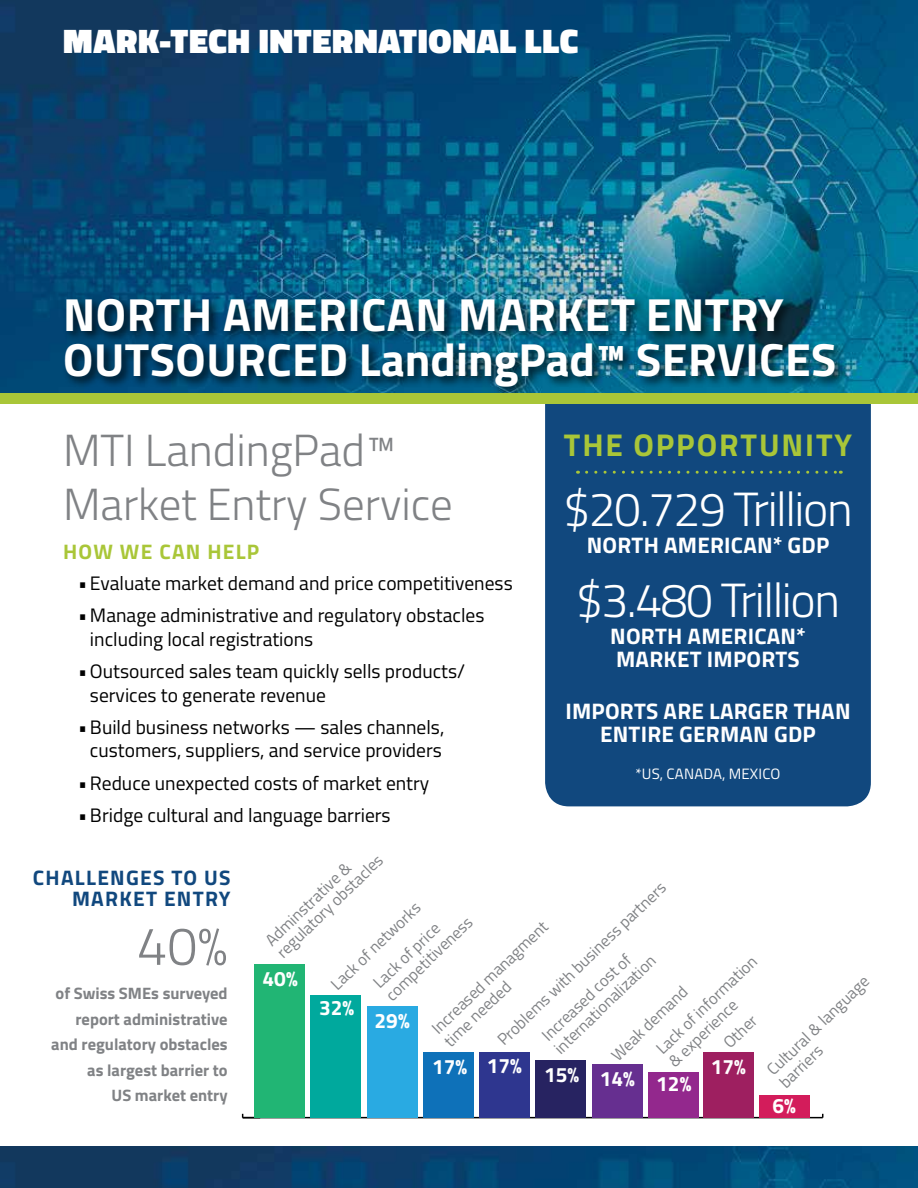
<style>
.page{position:relative;width:918px;height:1188px;background:#fff}
.page>*{position:absolute;margin:0;border:0;box-sizing:border-box;transform-origin:0 0}
.t1{font:300 54px "Titillium";color:#808285}
.t2{font:300 48px "Titillium";letter-spacing:-.03em;color:#fff}
.t3{font:700 46.5px/45px "Titillium";letter-spacing:.01em;color:#fff}
.t4{font:300 45px/54px "Titillium";color:#808285}
.t5{font:900 34.5px "Titillium";letter-spacing:.02em;color:#fff}
.t6{font:700 31.5px "Titillium";letter-spacing:.06em;color:#a9c638}
.t7{font:700 22.5px/22.5px "Titillium";letter-spacing:.01em;color:#fff}
.t8{font:700 21px/21px "Titillium";letter-spacing:.06em;color:#11487e;text-align:right}
.t9{font:700 21px "Titillium";letter-spacing:.06em;color:#a9c638}
.t10{font:700 20.85px "Titillium";color:#fff}
.t11{font:19.5px/23.4px "Titillium";color:#000}
.t12{font:700 16.5px/25.5px "Titillium";color:#808285;text-align:right}
.t13{font:16.35px/17.9px "Titillium";color:#808285}
.t14{font:15px "Titillium";letter-spacing:.01em;color:#fff}
</style>
<div class="page">
<hr style="left:243px;top:1117px;width:580px;height:1px;background:#000">
<svg style="left:242px;top:1114px;width:12px;height:4px"></svg>
<div style="left:703px;top:1053px;width:51px;height:65px;background:#9e1f60"></div>
<div style="left:648px;top:1072px;width:51px;height:46px;background:#93288d"></div>
<div style="left:592px;top:1064px;width:50px;height:54px;background:#662f90"></div>
<div style="left:536px;top:1060px;width:50px;height:58px;background:#272361"></div>
<div style="left:479px;top:1053px;width:51px;height:65px;background:#2e368f"></div>
<div style="left:423px;top:1053px;width:51px;height:65px;background:#0e71b9"></div>
<div style="left:367px;top:1007px;width:50px;height:111px;background:#29aae2"></div>
<div style="left:311px;top:995px;width:50px;height:123px;background:#00a99d"></div>
<div style="left:254px;top:965px;width:51px;height:153px;background:#21b574"></div>
<div style="left:759px;top:1095px;width:50px;height:23px;background:#d31c5b"></div>
<div style="left:545px;top:371px;width:326px;height:435px;background:#11487e;border-radius:24px"></div>
<img style="left:0;top:0;width:918px;height:394px">
<div style="left:62px;top:295px;width:785px;height:104px;background:#000;opacity:.75"></div>
<div style="left:0;top:394px;width:918px;height:10px;background:#a9c638"></div>
<img style="left:0;top:1147px;width:918px;height:41px">
<svg style="left:587px;top:471px;width:254px;height:3px"></svg>
<h3 class="t5" style="left:63px;top:16px;width:517px">MARK-TECH INTERNATIONAL LLC</h3>
<h3 class="t3" style="left:63px;top:290px;width:775px">NORTH AMERICAN MARKET ENTRY<br>OUTSOURCED LandingPad™ SERVICES</h3>
<h3 class="t4" style="left:63px;top:421px;width:391px">MTI LandingPad™<br>Market Entry Service</h3>
<p class="t9" style="left:63px;top:536px;width:198px">HOW WE CAN HELP</p>
<p class="t11" style="left:78px;top:570px;width:436px">• Evaluate market demand and price competitiveness</p>
<p class="t11" style="left:90px;top:603px;width:396px;text-indent:-12px">• Manage administrative and regulatory obstacles including local registrations</p>
<p class="t11" style="left:90px;top:659px;width:377px;text-indent:-12px">•Outsourced sales team quickly sells products/ services to generate revenue</p>
<p class="t11" style="left:78px;top:715px;width:368px;text-align:center">•Build business networks — sales channels, customers, suppliers, and service providers</p>
<p class="t11" style="left:78px;top:770px;width:353px">•Reduce unexpected costs of market entry</p>
<p class="t11" style="left:78px;top:803px;width:314px">•Bridge cultural and language barriers</p>
<h3 class="t6" style="left:564px;top:421px;width:290px">THE OPPORTUNITY</h3>
<h2 class="t2" style="left:563px;top:474px;width:291px">$20.729 Trillion</h2>
<p class="t7" style="left:587px;top:533px;width:244px">NORTH AMERICAN* GDP</p>
<h2 class="t2" style="left:576px;top:566px;width:265px">$3.480 Trillion</h2>
<p class="t7" style="left:610px;top:624px;width:197px">NORTH AMERICAN*<br>MARKET IMPORTS</p>
<p class="t7" style="left:565px;top:699px;width:287px;text-align:center">IMPORTS ARE LARGER THAN<br>ENTIRE GERMAN GDP</p>
<p class="t14" style="left:636px;top:763px;width:146px">*US, CANADA, MEXICO</p>
<p class="t8" style="left:33px;top:866px;width:199px">CHALLENGES TO US<br>MARKET ENTRY</p>
<h1 class="t1" style="left:137px;top:907px;width:92px">40%</h1>
<p class="t12" style="left:51px;top:980px;width:178px">of Swiss SMEs surveyed report administrative and regulatory obstacles as largest barrier to<br>US market entry</p>
<p class="t13" style="left:262px;top:936px;width:142px;line-height:16.4px;rotate:-44deg">Adminstrative &amp; regulatory obstacles</p>
<p class="t13" style="left:515px;top:1007px;width:194px;line-height:27.9px;text-indent:-35px;rotate:-44deg">Problems with business partners<br>Increased cost of</p>
<p class="t13" style="left:323px;top:976px;width:119px;line-height:28.3px;text-align:right;rotate:-44deg">Lack of networks<br>Lack of price</p>
<p class="t13" style="left:382px;top:991px;width:115px;rotate:-44deg">competitiveness</p>
<p class="t13" style="left:428px;top:1024px;width:156px;rotate:-44deg">Increased managment time needed</p>
<p class="t13" style="left:550px;top:1044px;width:136px;rotate:-44deg">internationalization</p>
<p class="t13" style="left:631px;top:1022px;width:135px;line-height:26.2px;text-indent:-36px;rotate:-44deg">Weak demand<br>Lack of information</p>
<p class="t10" style="left:263px;top:963px;width:37px">40%</p>
<p class="t13" style="left:763px;top:1065px;width:136px;rotate:-44deg">Cultural &amp; language barriers</p>
<p class="t10" style="left:772px;top:1090px;width:25px">6%</p>
<p class="t10" style="left:319px;top:992px;width:37px">32%</p>
<p class="t13" style="left:664px;top:1057px;width:91px;rotate:-44deg">&amp; experience</p>
<p class="t10" style="left:375px;top:1004px;width:37px">29%</p>
<p class="t13" style="left:719px;top:1038px;width:41px;rotate:-44deg">Other</p>
<p class="t10" style="left:432px;top:1058px;width:261px">17% 17% 15% 14% 12%</p>
<p class="t10" style="left:711px;top:1051px;width:37px">17%</p>
</div>
